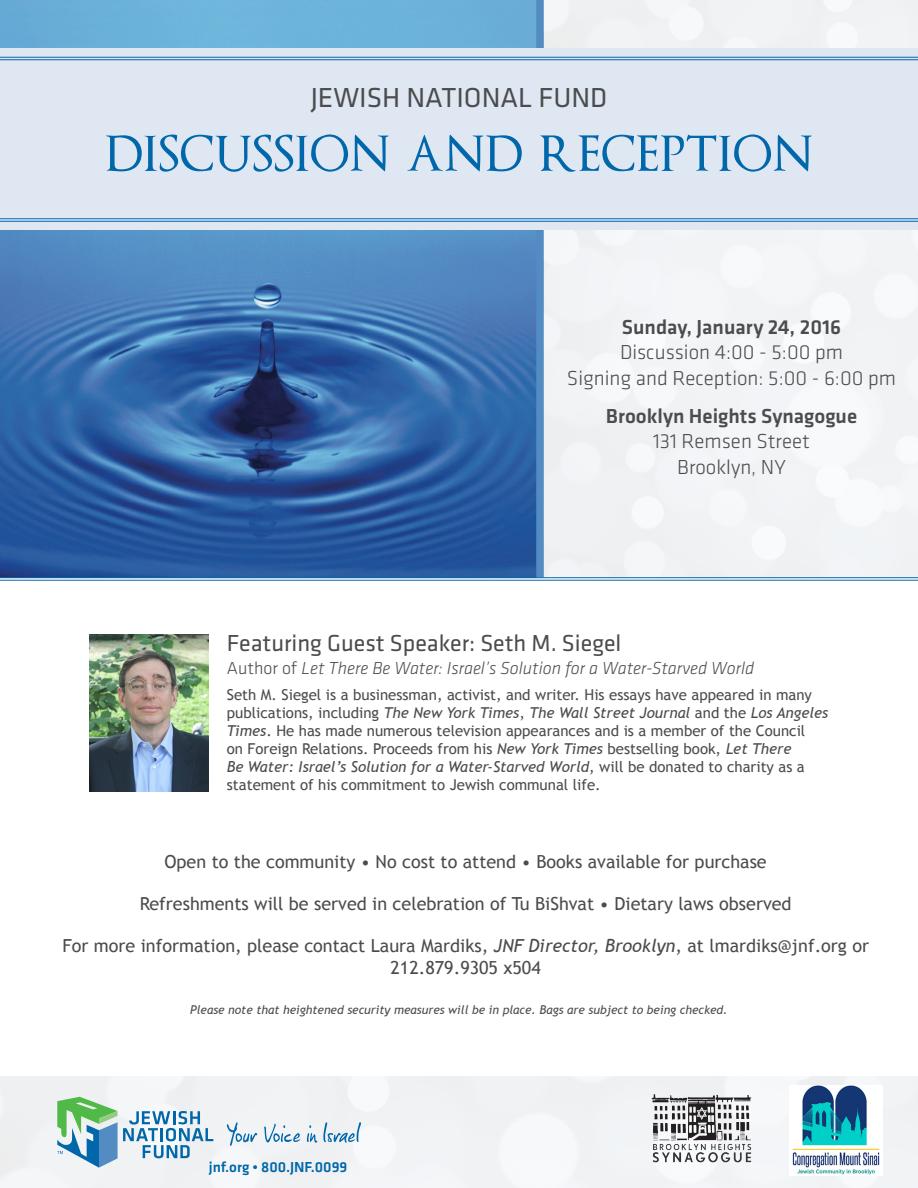
<style>
.page{position:relative;width:918px;height:1188px;background:#fff}
.page>*{position:absolute;margin:0;border:0;box-sizing:border-box;transform-origin:0 0}
.t1{font:64.5px "Optimus Princeps";color:#0067aa}
.t2{font:28.5px "Klavika";color:#4b4c4d}
.t3{font:24px "Klavika";color:#4b4c4d}
.t4{font:300 21px "Klavika";color:#4b4c4d}
.t5{font:500 21px "Klavika";color:#4b4c4d}
.t6{font:18px/21.6px "Trebuchet MS";color:#4b4c4d;text-align:center}
.t7{font:italic 300 18px "Klavika";color:#4b4c4d}
.t8{font:15px/18px "Trebuchet MS";color:#4b4c4d}
.t9{font:500 15px "Klavika";color:#0067aa}
.t10{font:italic 12px "Trebuchet MS";color:#4b4c4d}
.s1{font-style:normal}
.s2{font-style:italic}
</style>
<div class="page">
<img style="left:0;top:0;width:536px;height:577px">
<div style="left:536px;top:0;width:8px;height:577px;background:#538bc3"></div>
<div style="left:0;top:48px;width:918px;height:182px;background:#dfe7f3"></div>
<hr style="left:0;top:59px;width:918px;height:1px;background:#0067aa">
<hr style="left:0;top:57px;width:918px;height:1px;background:#0067aa">
<hr style="left:0;top:221px;width:918px;height:1px;background:#0067aa">
<hr style="left:0;top:219px;width:918px;height:1px;background:#0067aa">
<hr style="left:0;top:580px;width:918px;height:1px;background:#0067aa">
<hr style="left:0;top:577px;width:918px;height:1px;background:#0067aa">
<svg style="left:264px;top:1124px;width:36px;height:18px"></svg>
<svg style="left:307px;top:1125px;width:10px;height:18px"></svg>
<svg style="left:227px;top:1122px;width:30px;height:24px"></svg>
<svg style="left:323px;top:1122px;width:38px;height:21px"></svg>
<svg style="left:57px;top:1097px;width:156px;height:71px"></svg>
<img style="left:89px;top:635px;width:120px;height:156px">
<img style="left:650px;top:1092px;width:103px;height:73px">
<img style="left:792px;top:1085px;width:88px;height:90px">
<p class="t2" style="left:311px;top:82px;width:298px">JEWISH NATIONAL FUND</p>
<p class="t1" style="left:105px;top:120px;width:710px">discussion and reception</p>
<p class="t5" style="left:622px;top:316px;width:221px">Sunday, January 24, 2016</p>
<p class="t4" style="left:620px;top:341px;width:225px">Discussion 4:00 - 5:00 pm</p>
<p class="t4" style="left:567px;top:366px;width:331px">Signing and Reception: 5:00 - 6:00 pm</p>
<p class="t5" style="left:606px;top:405px;width:253px">Brooklyn Heights Synagogue</p>
<p class="t4" style="left:653px;top:430px;width:158px">131 Remsen Street</p>
<p class="t4" style="left:677px;top:455px;width:110px">Brooklyn, NY</p>
<p class="t3" style="left:227px;top:630px;width:396px">Featuring Guest Speaker: Seth M. Siegel</p>
<p class="t7" style="left:227px;top:658px;width:529px"><span class="s1">Author of</span> Let There Be Water: Israel’s Solution for a Water-Starved World</p>
<p class="t8" style="left:227px;top:686px;width:603px">Seth M. Siegel is a businessman, activist, and writer. His essays have appeared in many publications, including <span class="s2">The New York Times</span>, <span class="s2">The Wall Street Journal</span> and the <span class="s2">Los Angeles Times</span>. He has made numerous television appearances and is a member of the Council<br>on Foreign Relations. Proceeds from his <span class="s2">New York Times</span> bestselling book, <span class="s2">Let There<br>Be Water: Israel’s Solution for a Water-Starved World</span>, will be donated to charity as a statement of his commitment to Jewish communal life.</p>
<p class="t6" style="left:164px;top:851px;width:604px">Open to the community • No cost to attend • Books available for purchase</p>
<p class="t6" style="left:140px;top:893px;width:653px">Refreshments will be served in celebration of Tu BiShvat • Dietary laws observed</p>
<p class="t6" style="left:62px;top:935px;width:808px">For more information, please contact Laura Mardiks, <span class="s2">JNF Director, Brooklyn</span>, at lmardiks@jnf.org or<br>212.879.9305 x504</p>
<p class="t10" style="left:190px;top:1002px;width:539px">Please note that heightened security measures will be in place. Bags are subject to being checked.</p>
<p class="t9" style="left:209px;top:1159px;width:140px">jnf.org • 800.JNF.0099</p>
</div>
